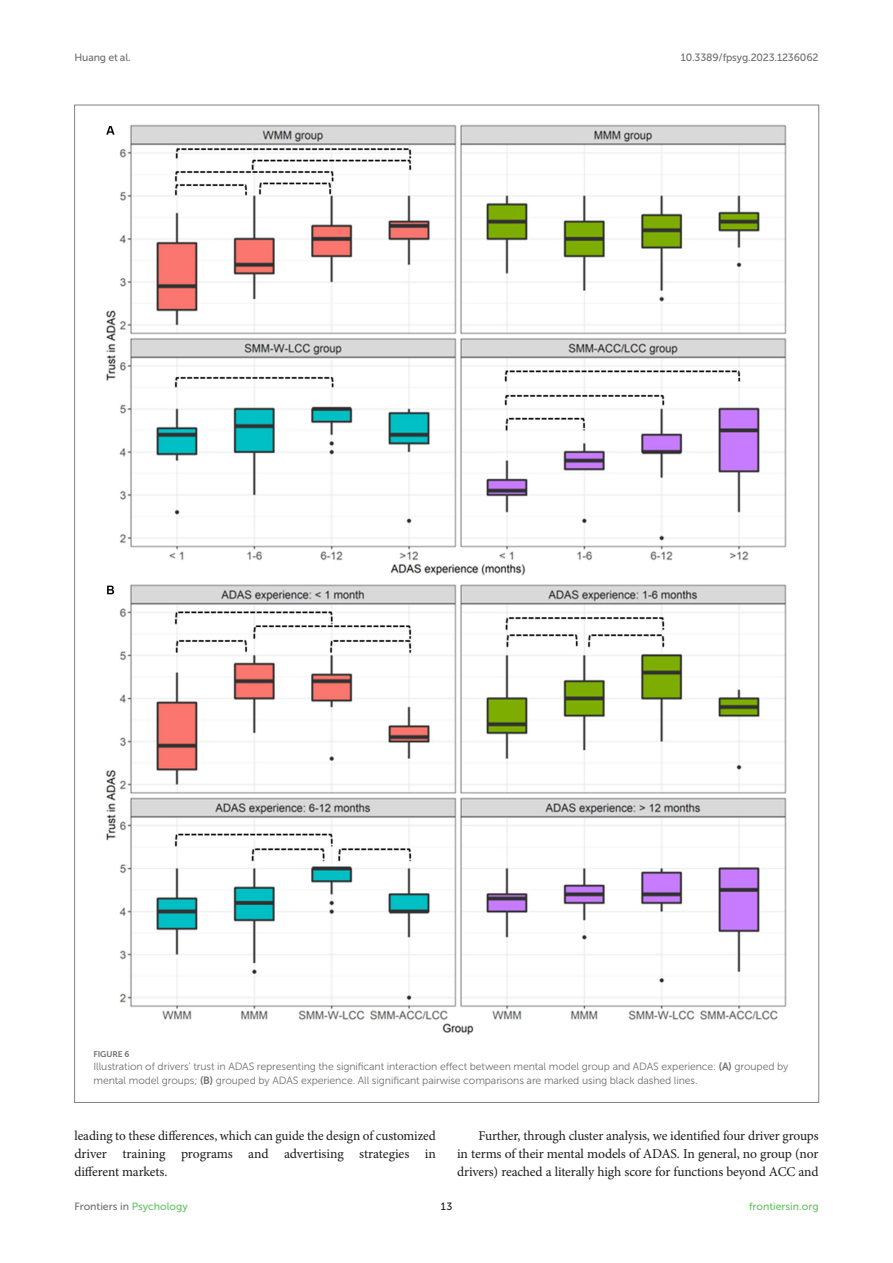
<style>
.page{position:relative;width:893px;height:1263px;background:#fff}
.page>*{position:absolute;margin:0;border:0;box-sizing:border-box;transform-origin:0 0}
.TEXT{font:13.5px/18px "Minion Pro";letter-spacing:-.01em;color:#1b1c1b;text-align:justify}
.TEXT_FLUSH{font:13.5px/18px "Minion Pro";letter-spacing:-.005em;color:#1b1c1b;text-align:justify}
.FIG_LEG{font:10.5px/13.5px "Museo Sans 300";letter-spacing:-.01em;color:#706f70}
.t1{font:10.5px "Museo Sans 500";letter-spacing:-.015em;color:#706f70}
.t2{font:10.5px "Museo Sans 500";color:#65c161}
.t3{font:10.5px "Museo Sans 500";color:#1b1c1b}
.FIG_HD{font:8.25px "Museo Sans 700";letter-spacing:-.01em;color:#706f70}
.s1{font-family:"Museo Sans 700"}
.s2{color:#65c161}
</style>
<div class="page">
<img style="left:106px;top:124px;width:681px;height:911px">
<p class="t1" style="left:74px;top:51px;width:58px">Huang et al.</p>
<p class="t1" style="left:681px;top:51px;width:139px">10.3389/fpsyg.2023.1236062</p>
<p class="FIG_HD" style="left:94px;top:1049px;width:37px">FIGURE 6</p>
<p class="FIG_LEG" style="left:94px;top:1060px;width:696px">Illustration of drivers’ trust in ADAS representing the significant interaction effect between mental model group and ADAS experience: <span class="s1">(A)</span> grouped by mental model groups; <span class="s1">(B)</span> grouped by ADAS experience. All significant pairwise comparisons are marked using black dashed lines.</p>
<p class="TEXT_FLUSH" style="left:74px;top:1127px;width:363px">leading to these differences, which can guide the design of customized driver training programs and advertising strategies in different markets.</p>
<p class="TEXT" style="left:457px;top:1127px;width:363px;text-indent:21px">Further, through cluster analysis, we identified four driver groups in terms of their mental models of ADAS. In general, no group (nor drivers) reached a literally high score for functions beyond ACC and</p>
<p class="t1" style="left:74px;top:1200px;width:115px">Frontiers in <span class="s2">Psychology</span></p>
<p class="t3" style="left:441px;top:1200px;width:13px">13</p>
<p class="t2" style="left:749px;top:1200px;width:71px">frontiersin.org</p>
</div>
